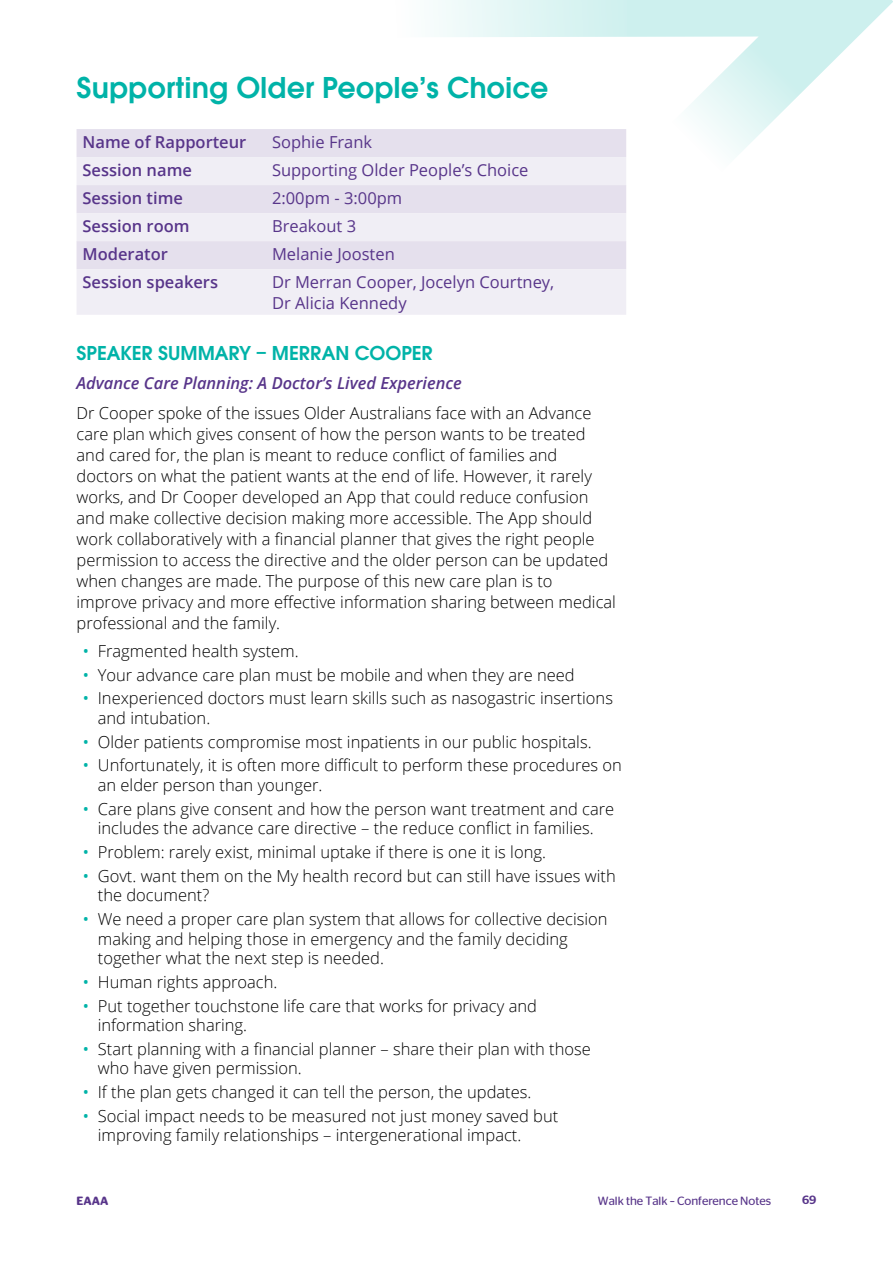
<style>
.page{position:relative;width:893px;height:1263px;background:#fff}
.page>*{position:absolute;margin:0;border:0;box-sizing:border-box;transform-origin:0 0}
.t1{font:600 31.5px "Avant Gard EF";color:#00b3a8}
.t2{font:600 21px "Avant Gard EF";color:#00b3a8}
.t3{font:300 16.5px/21px "Open Sans";color:#000}
.t4{font:16.5px/21px "Open Sans";color:#58358a}
.t5{font:600 16.5px "Open Sans";color:#58358a}
.t6{font:italic 600 16.5px "Open Sans";color:#58358a}
.t7{font:12px "Stag Sans Round";color:#58358a}
.t8{font:600 12px "Stag Sans Round";color:#58358a}
.t9{font:500 12px "Stag Sans Round";color:#58358a}
.s1{font-weight:400;color:#00b3a8}
</style>
<div class="page">
<svg style="left:627px;top:0;width:266px;height:40px;background:#d2f1ef"></svg>
<svg style="left:438px;top:0;width:189px;height:37px;background:#e0f5f4"></svg>
<svg style="left:689px;top:40px;width:165px;height:115px"></svg>
<div style="left:77px;top:129px;width:549px;height:28px;background:#e5e0ed"></div>
<svg style="left:77px;top:157px;width:549px;height:158px;background:#ece9f2"></svg>
<h1 class="t1" style="left:77px;top:69px;width:473px">Supporting Older People’s Choice</h1>
<p class="t5" style="left:83px;top:130px;width:165px">Name of Rapporteur</p>
<p class="t4" style="left:272px;top:131px;width:102px">Sophie Frank</p>
<p class="t5" style="left:83px;top:158px;width:111px">Session name</p>
<p class="t4" style="left:272px;top:159px;width:258px">Supporting Older People’s Choice</p>
<p class="t5" style="left:83px;top:186px;width:102px">Session time</p>
<p class="t4" style="left:272px;top:187px;width:132px">2:00pm - 3:00pm</p>
<p class="t5" style="left:83px;top:214px;width:109px">Session room</p>
<p class="t4" style="left:272px;top:215px;width:86px">Breakout 3</p>
<p class="t5" style="left:83px;top:242px;width:87px">Moderator</p>
<p class="t4" style="left:272px;top:243px;width:124px">Melanie Joosten</p>
<p class="t5" style="left:83px;top:270px;width:137px">Session speakers</p>
<p class="t4" style="left:272px;top:271px;width:284px">Dr Merran Cooper, Jocelyn Courtney,<br>Dr Alicia Kennedy</p>
<p class="t2" style="left:77px;top:340px;width:358px">SPEAKER SUMMARY – MERRAN COOPER</p>
<p class="t6" style="left:77px;top:372px;width:387px">Advance Care Planning: A Doctor’s Lived Experience</p>
<p class="t3" style="left:77px;top:402px;width:541px">Dr Cooper spoke of the issues Older Australians face with an Advance care plan which gives consent of how the person wants to be treated and cared for, the plan is meant to reduce conflict of families and doctors on what the patient wants at the end of life. However, it rarely works, and Dr Cooper developed an App that could reduce confusion and make collective decision making more accessible. The App should work collaboratively with a financial planner that gives the right people permission to access the directive and the older person can be updated when changes are made. The purpose of this new care plan is to improve privacy and more effective information sharing between medical professional and the family.</p>
<p class="t3" style="left:83px;top:640px;width:217px"><span class="s1">•</span> Fragmented health system.</p>
<p class="t3" style="left:83px;top:664px;width:493px"><span class="s1">•</span> Your advance care plan must be mobile and when they are need</p>
<p class="t3" style="left:98px;top:688px;width:517px;line-height:19.5px;text-indent:-15px"><span class="s1">•</span> Inexperienced doctors must learn skills such as nasogastric insertions and intubation.</p>
<p class="t3" style="left:83px;top:731px;width:510px"><span class="s1">•</span> Older patients compromise most inpatients in our public hospitals.</p>
<p class="t3" style="left:98px;top:755px;width:526px;line-height:19.5px;text-indent:-15px"><span class="s1">•</span> Unfortunately, it is often more difficult to perform these procedures on an elder person than younger.</p>
<p class="t3" style="left:83px;top:798px;width:533px;line-height:19.5px;text-align:center"><span class="s1">•</span> Care plans give consent and how the person want treatment and care includes the advance care directive – the reduce conflict in families.</p>
<p class="t3" style="left:83px;top:841px;width:465px"><span class="s1">•</span> Problem: rarely exist, minimal uptake if there is one it is long.</p>
<p class="t3" style="left:98px;top:865px;width:519px;line-height:19.5px;text-indent:-15px"><span class="s1">•</span> Govt. want them on the My health record but can still have issues with the document?</p>
<p class="t3" style="left:98px;top:909px;width:511px;line-height:19.5px;text-indent:-15px"><span class="s1">•</span> We need a proper care plan system that allows for collective decision making and helping those in emergency and the family deciding together what the next step is needed.</p>
<p class="t3" style="left:83px;top:971px;width:196px"><span class="s1">•</span> Human rights approach.</p>
<p class="t3" style="left:98px;top:995px;width:441px;line-height:19.5px;text-indent:-15px"><span class="s1">•</span> Put together touchstone life care that works for privacy and information sharing.</p>
<p class="t3" style="left:98px;top:1038px;width:495px;line-height:19.5px;text-indent:-15px"><span class="s1">•</span> Start planning with a financial planner – share their plan with those who have given permission.</p>
<p class="t3" style="left:83px;top:1081px;width:450px"><span class="s1">•</span> If the plan gets changed it can tell the person, the updates.</p>
<p class="t3" style="left:98px;top:1106px;width:462px;line-height:19.5px;text-indent:-15px"><span class="s1">•</span> Social impact needs to be measured not just money saved but improving family relationships – intergenerational impact.</p>
<p class="t8" style="left:77px;top:1194px;width:34px">EAAA</p>
<p class="t7" style="left:598px;top:1194px;width:175px">Walk the Talk – Conference Notes</p>
<p class="t9" style="left:802px;top:1193px;width:16px">69</p>
</div>
